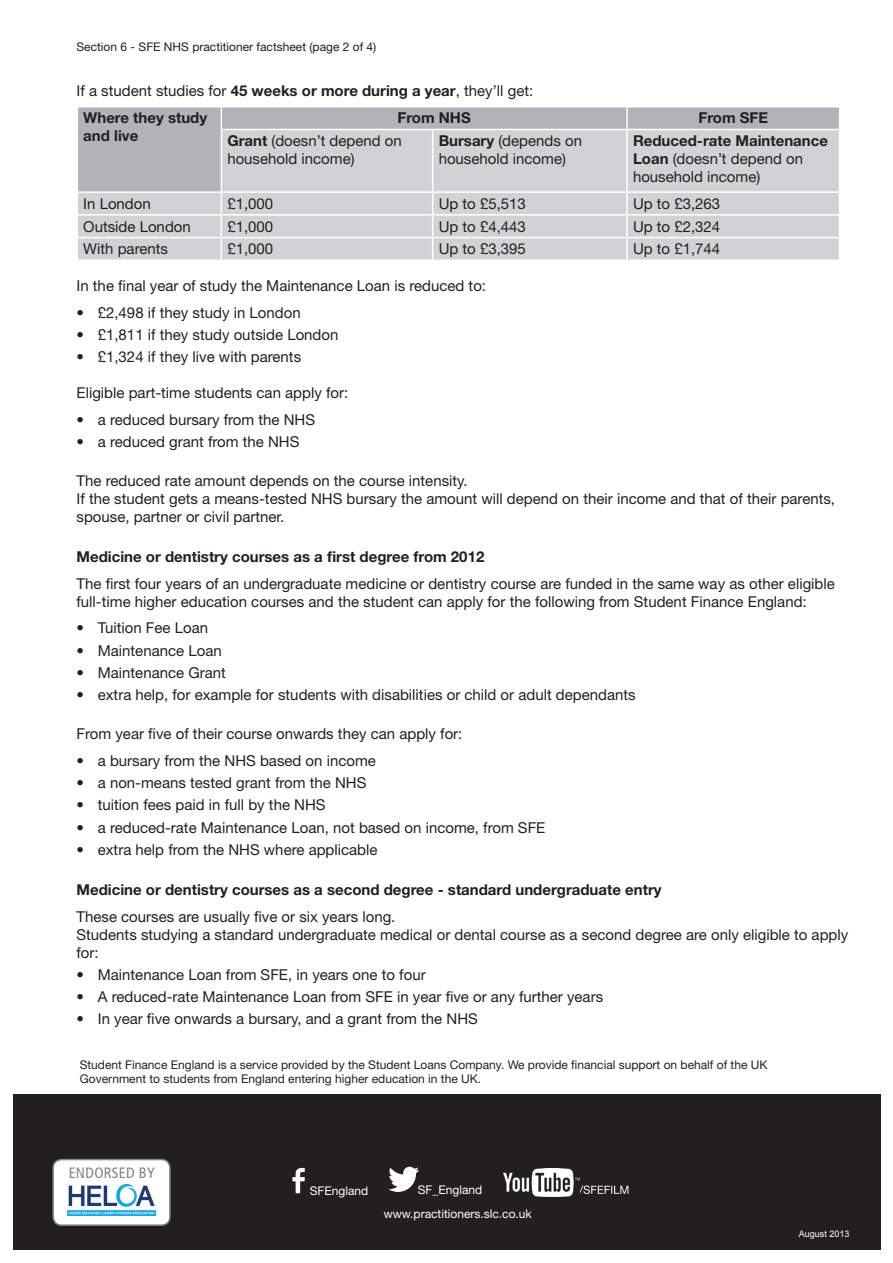
<style>
.page{position:relative;width:893px;height:1263px;background:#fff}
.page>*{position:absolute;margin:0;border:0;box-sizing:border-box;transform-origin:0 0}
.t1{font:15px/18px "Helvetica Neue LT Std";color:#231f20}
.t2{font:700 15px/27.8px "Helvetica Neue LT Std";color:#231f20}
.t3{font:condensed 15px "Frutiger LT Std";letter-spacing:.02em;color:#808285}
.t4{font:12px/14.4px "Helvetica Neue LT Std";color:#231f20}
.t5{font:12px "Helvetica Neue LT Std";color:#fff}
.t6{font:9px "Arial";color:#fff}
.s1{font-weight:400}
.s2{font-weight:700}
</style>
<div class="page">
<div style="left:13px;top:1094px;width:867px;height:156px;background:#231f20"></div>
<div style="left:53px;top:1159px;width:117px;height:66px;background:#fff;border-radius:9px"></div>
<div style="left:52px;top:1159px;width:119px;height:67px;border:2px solid #808285;border-radius:9px"></div>
<img style="left:67px;top:1184px;width:88px;height:31px">
<svg style="left:292px;top:1168px;width:13px;height:25px"></svg>
<svg style="left:388px;top:1167px;width:31px;height:25px"></svg>
<svg style="left:580px;top:1185px;width:48px;height:9px"></svg>
<img style="left:503px;top:1168px;width:76px;height:28px">
<div style="left:78px;top:108px;width:761px;height:21px;background:#b2b3b7"></div>
<svg style="left:78px;top:129px;width:761px;height:131px;background:#cecfd1"></svg>
<svg style="left:221px;top:108px;width:1px;height:21px"></svg>
<hr style="left:626px;top:108px;width:2px;height:21px;background:#fff">
<hr style="left:221px;top:129px;width:212px;height:1px;background:#fff">
<hr style="left:221px;top:130px;width:1px;height:61px;background:#fff">
<hr style="left:433px;top:129px;width:194px;height:1px;background:#fff">
<hr style="left:432px;top:130px;width:1px;height:61px;background:#fff">
<hr style="left:627px;top:129px;width:213px;height:1px;background:#fff">
<hr style="left:626px;top:130px;width:2px;height:61px;background:#fff">
<hr style="left:77px;top:191px;width:144px;height:2px;background:#fff">
<hr style="left:221px;top:191px;width:212px;height:2px;background:#fff">
<hr style="left:433px;top:191px;width:194px;height:2px;background:#fff">
<hr style="left:627px;top:191px;width:213px;height:2px;background:#fff">
<hr style="left:626px;top:193px;width:2px;height:21px;background:#fff">
<hr style="left:77px;top:214px;width:144px;height:2px;background:#fff">
<hr style="left:221px;top:214px;width:212px;height:2px;background:#fff">
<hr style="left:433px;top:214px;width:194px;height:2px;background:#fff">
<hr style="left:627px;top:214px;width:213px;height:2px;background:#fff">
<hr style="left:626px;top:216px;width:2px;height:21px;background:#fff">
<hr style="left:77px;top:237px;width:144px;height:1px;background:#fff">
<hr style="left:221px;top:237px;width:212px;height:1px;background:#fff">
<svg style="left:221px;top:193px;width:1px;height:67px"></svg>
<hr style="left:433px;top:237px;width:194px;height:1px;background:#fff">
<svg style="left:432px;top:193px;width:1px;height:67px"></svg>
<hr style="left:627px;top:237px;width:213px;height:1px;background:#fff">
<hr style="left:626px;top:238px;width:2px;height:22px;background:#fff">
<p class="t4" style="left:77px;top:39px;width:301px">Section 6 - SFE NHS practitioner factsheet (page 2 of 4)</p>
<p class="t2" style="left:83px;top:76px;width:451px;text-indent:-7px"><span class="s1">If a student studies for</span> 45 weeks or more during a year<span class="s1">, they’ll get:<br></span>Where they study</p>
<p class="t2" style="left:83px;top:122px;width:56px">and live</p>
<p class="t2" style="left:397px;top:104px;width:75px">From NHS</p>
<p class="t2" style="left:698px;top:104px;width:71px">From SFE</p>
<p class="t1" style="left:227px;top:132px;width:176px"><span class="s2">Grant</span> (doesn’t depend on household income)</p>
<p class="t1" style="left:439px;top:132px;width:145px"><span class="s2">Bursary</span> (depends on household income)</p>
<p class="t1" style="left:633px;top:132px;width:196px"><span class="s2">Reduced-rate Maintenance<br>Loan</span> (doesn’t depend on household income)</p>
<p class="t1" style="left:83px;top:194px;width:69px">In London</p>
<p class="t1" style="left:227px;top:194px;width:47px">£1,000</p>
<p class="t1" style="left:439px;top:194px;width:89px">Up to £5,513</p>
<p class="t1" style="left:633px;top:194px;width:89px">Up to £3,263</p>
<p class="t1" style="left:83px;top:217px;width:109px">Outside London</p>
<p class="t1" style="left:227px;top:217px;width:47px">£1,000</p>
<p class="t1" style="left:439px;top:217px;width:89px">Up to £4,443</p>
<p class="t1" style="left:633px;top:217px;width:89px">Up to £2,324</p>
<p class="t1" style="left:83px;top:240px;width:86px">With parents</p>
<p class="t1" style="left:227px;top:240px;width:47px">£1,000</p>
<p class="t1" style="left:439px;top:240px;width:89px">Up to £3,395</p>
<p class="t1" style="left:633px;top:240px;width:89px">Up to £1,744</p>
<p class="t1" style="left:77px;top:276px;width:411px">In the final year of study the Maintenance Loan is reduced to:</p>
<p class="t1" style="left:77px;top:303px;width:226px">• £2,498 if they study in London</p>
<p class="t1" style="left:77px;top:325px;width:263px">• £1,811 if they study outside London</p>
<p class="t1" style="left:77px;top:347px;width:226px">• £1,324 if they live with parents</p>
<p class="t1" style="left:77px;top:383px;width:273px">Eligible part-time students can apply for:</p>
<p class="t1" style="left:77px;top:410px;width:240px">• a reduced bursary from the NHS</p>
<p class="t1" style="left:77px;top:432px;width:224px">• a reduced grant from the NHS</p>
<p class="t1" style="left:77px;top:471px;width:760px">The reduced rate amount depends on the course intensity.<br>If the student gets a means-tested NHS bursary the amount will depend on their income and that of their parents, spouse, partner or civil partner.</p>
<p class="t2" style="left:77px;top:543px;width:409px">Medicine or dentistry courses as a first degree from 2012</p>
<p class="t1" style="left:77px;top:574px;width:760px">The rst four years of an undergraduate medicine or dentistry course are funded in the same way as other eligible full-time higher education courses and the student can apply for the following from Student Finance England:</p>
<p class="t1" style="left:77px;top:619px;width:133px">• Tuition Fee Loan</p>
<p class="t1" style="left:77px;top:641px;width:147px">• Maintenance Loan</p>
<p class="t1" style="left:77px;top:663px;width:151px">• Maintenance Grant</p>
<p class="t1" style="left:77px;top:685px;width:561px">• extra help, for example for students with disabilities or child or adult dependants</p>
<p class="t1" style="left:77px;top:725px;width:387px">From year ve of their course onwards they can apply for:</p>
<p class="t1" style="left:77px;top:751px;width:301px">• a bursary from the NHS based on income</p>
<p class="t1" style="left:77px;top:773px;width:291px">• a non-means tested grant from the NHS</p>
<p class="t1" style="left:77px;top:796px;width:251px">• tuition fees paid in full by the NHS</p>
<p class="t1" style="left:77px;top:818px;width:470px">• a reduced-rate Maintenance Loan, not based on income, from SFE</p>
<p class="t1" style="left:77px;top:840px;width:303px">• extra help from the NHS where applicable</p>
<p class="t2" style="left:77px;top:875px;width:587px">Medicine or dentistry courses as a second degree - standard undergraduate entry</p>
<p class="t1" style="left:77px;top:907px;width:773px">These courses are usually ve or six years long.<br>Students studying a standard undergraduate medical or dental course as a second degree are only eligible to apply for:</p>
<p class="t1" style="left:77px;top:965px;width:351px">• Maintenance Loan from SFE, in years one to four</p>
<p class="t1" style="left:77px;top:987px;width:528px">• A reduced-rate Maintenance Loan from SFE in year five or any further years</p>
<p class="t1" style="left:77px;top:1010px;width:403px">• In year five onwards a bursary, and a grant from the NHS</p>
<p class="t4" style="left:80px;top:1057px;width:689px">Student Finance England is a service provided by the Student Loans Company. We provide nancial support on behalf of the UK<br>Government to students from England entering higher education in the UK.</p>
<p class="t3" style="left:69px;top:1164px;width:88px">ENDORSED BY</p>
<p class="t5" style="left:310px;top:1183px;width:60px">SFEngland</p>
<p class="t5" style="left:418px;top:1183px;width:66px">SF_England</p>
<p class="t5" style="left:384px;top:1207px;width:150px">www.practitioners.slc.co.uk</p>
<p class="t6" style="left:799px;top:1228px;width:52px">August 2013</p>
</div>
